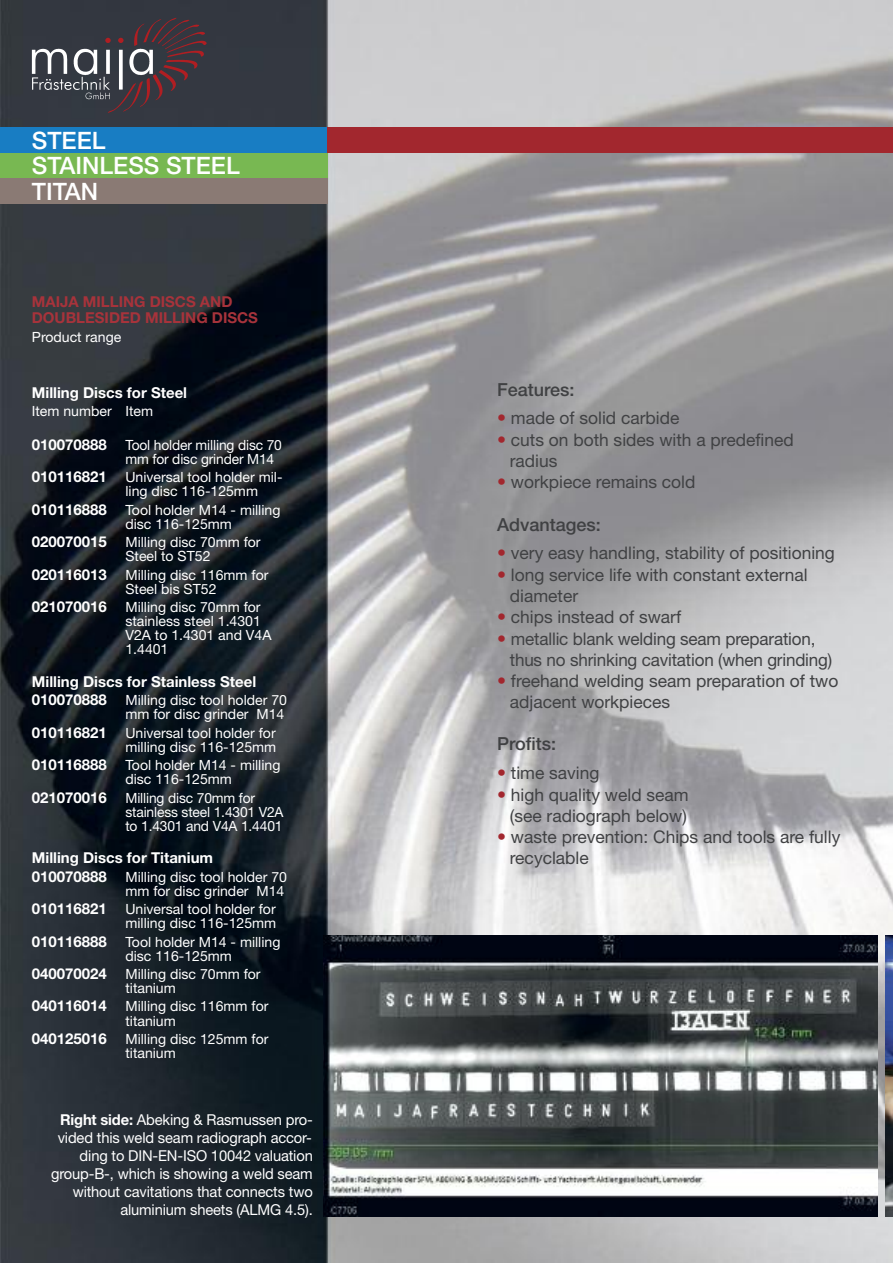
<style>
.page{position:relative;width:893px;height:1263px;background:#fff}
.page>*{position:absolute;margin:0;border:0;box-sizing:border-box;transform-origin:0 0}
.t1{font:500 24px/25.5px "Helvetica Neue";color:#fff}
.t2{font:500 18px "Helvetica Neue";color:#404143}
.t3{font:17.4px/21.1px "Helvetica Neue";color:#404143}
.t4{font:15px/18px "Helvetica Neue";letter-spacing:-.01em;color:#fff;text-align:right}
.t5{font:700 15px "Helvetica Neue";color:#fff}
.t6{font:700 15px/16.5px "Helvetica Neue";color:#a7333b}
.t7{font:14.1px/14.1px "Helvetica Neue";color:#fff}
.s1{font-weight:700;font-size:15px}
.s2{font-weight:700}
.s3{font-size:18px;color:#a2272e}
</style>
<div class="page">
<img style="left:0;top:0;width:893px;height:1263px">
<div style="left:0;top:128px;width:327px;height:25px;background:#187dc3"></div>
<div style="left:0;top:153px;width:327px;height:26px;background:#78b852"></div>
<div style="left:0;top:179px;width:327px;height:25px;background:#8a7a74"></div>
<img style="left:885px;top:935px;width:8px;height:281px">
<img style="left:323px;top:935px;width:555px;height:281px">
<svg style="left:32px;top:18px;width:175px;height:95px;background:#4b464e"></svg>
<div style="left:327px;top:128px;width:566px;height:25px;background:#a2272e"></div>
<h1 class="t1" style="left:32px;top:129px;width:209px">STEEL<br>STAINLESS STEEL<br>TITAN</h1>
<p class="t6" style="left:32px;top:295px;width:228px">MAIJA MILLING DISCS AND<br>DOUBLESIDED MILLING DISCS</p>
<p class="t7" style="left:32px;top:331px;width:91px">Product range</p>
<p class="t5" style="left:32px;top:387px;width:157px">Milling Discs for Steel</p>
<p class="t7" style="left:32px;top:406px;width:123px">Item number Item</p>
<p class="t7" style="left:125px;top:439px;width:158px;text-indent:-94px"><span class="s1">010070888</span> Tool holder milling disc 70 mm for disc grinder M14</p>
<p class="t7" style="left:125px;top:472px;width:159px;text-indent:-94px"><span class="s1">010116821</span> Universal tool holder mil&shy;ling disc 116-125mm</p>
<p class="t7" style="left:125px;top:504px;width:157px;text-indent:-94px"><span class="s1">010116888</span> Tool holder M14 - milling disc 116-125mm</p>
<p class="t7" style="left:125px;top:536px;width:137px;text-indent:-94px"><span class="s1">020070015</span> Milling disc 70mm for<br>Steel to ST52</p>
<p class="t7" style="left:125px;top:569px;width:145px;text-indent:-94px"><span class="s1">020116013</span> Milling disc 116mm for<br>Steel bis ST52</p>
<p class="t7" style="left:125px;top:601px;width:148px;text-indent:-94px"><span class="s1">021070016</span> Milling disc 70mm for stainless steel 1.4301<br>V2A to 1.4301 and V4A<br>1.4401</p>
<p class="t5" style="left:32px;top:676px;width:226px">Milling Discs for Stainless Steel</p>
<p class="t7" style="left:32px;top:694px;width:257px;text-align:right"><span class="s1">010070888</span> Milling disc tool holder 70 mm for disc grinder M14</p>
<p class="t7" style="left:32px;top:727px;width:246px;text-align:right"><span class="s1">010116821</span> Universal tool holder for milling disc 116-125mm</p>
<p class="t7" style="left:125px;top:759px;width:157px;text-indent:-94px"><span class="s1">010116888</span> Tool holder M14 - milling disc 116-125mm</p>
<p class="t7" style="left:125px;top:792px;width:160px;text-indent:-94px"><span class="s1">021070016</span> Milling disc 70mm for stainless steel 1.4301 V2A to 1.4301 and V4A 1.4401</p>
<p class="t5" style="left:32px;top:852px;width:183px">Milling Discs for Titanium</p>
<p class="t7" style="left:32px;top:871px;width:257px;text-align:right"><span class="s1">010070888</span> Milling disc tool holder 70 mm for disc grinder M14</p>
<p class="t7" style="left:32px;top:903px;width:246px;text-align:right"><span class="s1">010116821</span> Universal tool holder for milling disc 116-125mm</p>
<p class="t7" style="left:125px;top:936px;width:157px;text-indent:-94px"><span class="s1">010116888</span> Tool holder M14 - milling disc 116-125mm</p>
<p class="t7" style="left:125px;top:968px;width:137px;text-indent:-94px"><span class="s1">040070024</span> Milling disc 70mm for titanium</p>
<p class="t7" style="left:32px;top:1001px;width:238px;text-align:center"><span class="s1">040116014</span> Milling disc 116mm for titanium</p>
<p class="t7" style="left:32px;top:1033px;width:238px;text-align:center"><span class="s1">040125016</span> Milling disc 125mm for titanium</p>
<p class="t4" style="left:51px;top:1112px;width:263px"><span class="s2">Right side:</span> Abeking &amp; Rasmussen pro&shy;vided this weld seam radiograph accor&shy;ding to DIN-EN-ISO 10042 valuation group-B-, which is showing a weld seam without cavitations that connects two aluminium sheets (ALMG 4.5).</p>
<p class="t2" style="left:497px;top:383px;width:79px">Features:</p>
<p class="t3" style="left:497px;top:409px;width:184px"><span class="s3">•</span> made of solid carbide</p>
<p class="t3" style="left:510px;top:430px;width:285px;text-indent:-13px"><span class="s3">•</span> cuts on both sides with a predefined radius</p>
<p class="t3" style="left:497px;top:473px;width:200px"><span class="s3">•</span> workpiece remains cold</p>
<p class="t2" style="left:497px;top:518px;width:105px">Advantages:</p>
<p class="t3" style="left:497px;top:544px;width:339px"><span class="s3">•</span> very easy handling, stability of positioning</p>
<p class="t3" style="left:510px;top:565px;width:299px;text-indent:-13px"><span class="s3">•</span> long service life with constant external diameter</p>
<p class="t3" style="left:497px;top:608px;width:186px"><span class="s3">•</span> chips instead of swarf</p>
<p class="t3" style="left:510px;top:629px;width:324px;text-indent:-13px"><span class="s3">•</span> metallic blank welding seam preparation, thus no shrinking cavitation (when grinding)</p>
<p class="t3" style="left:510px;top:672px;width:330px;text-indent:-13px"><span class="s3">•</span> freehand welding seam preparation of two adjacent workpieces</p>
<p class="t2" style="left:497px;top:738px;width:60px">Profits:</p>
<p class="t3" style="left:497px;top:764px;width:104px"><span class="s3">•</span> time saving</p>
<p class="t3" style="left:497px;top:785px;width:193px;text-align:right"><span class="s3">•</span> high quality weld seam (see radiograph below)</p>
<p class="t3" style="left:510px;top:828px;width:332px;text-indent:-13px"><span class="s3">•</span> waste prevention: Chips and tools are fully recyclable</p>
</div>
